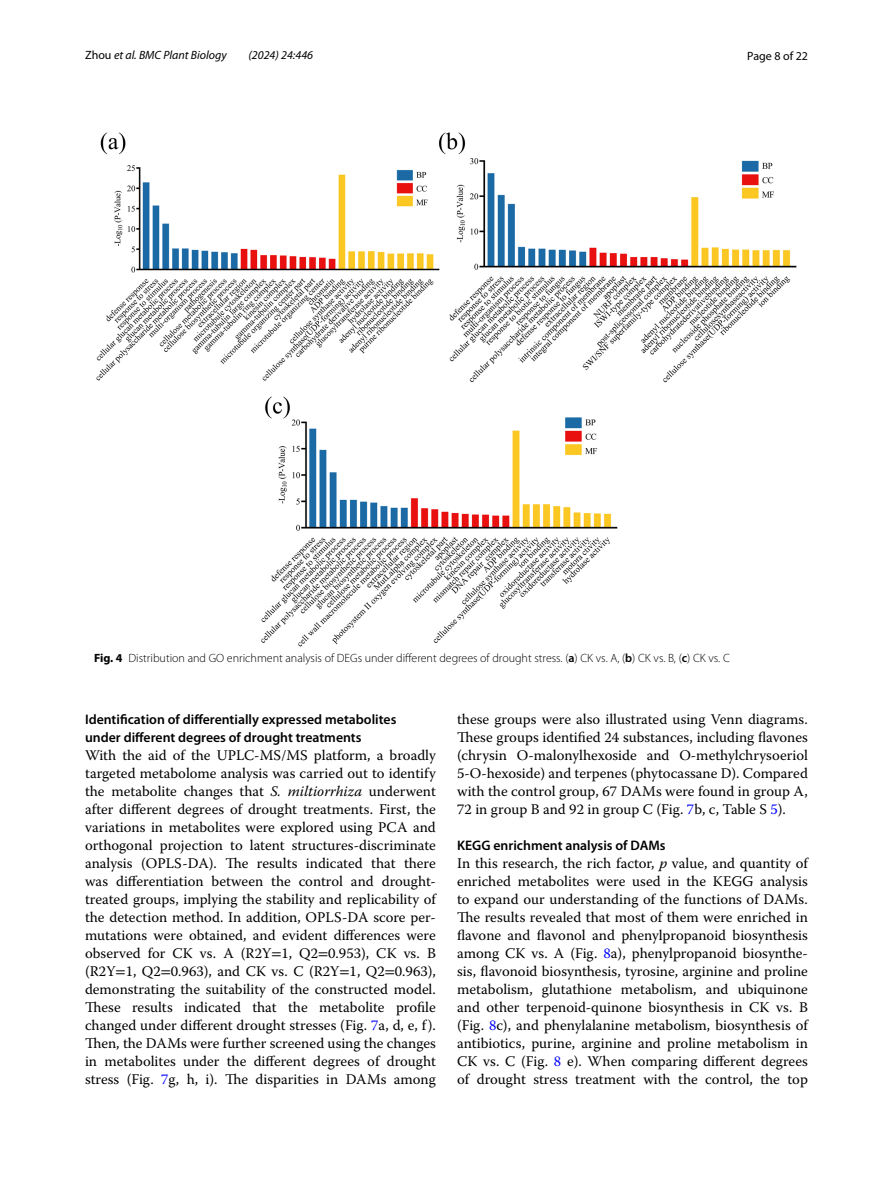
<style>
.page{position:relative;width:893px;height:1187px;background:#fff}
.page>*{position:absolute;margin:0;border:0;box-sizing:border-box;transform-origin:0 0}
.t1{font:14.7px/18px "Warnock Pro";color:#000;text-align:justify}
.t2{font:600 13.8px/18px "Myriad Pro";color:#000}
.t3{font:300 12px "Myriad Pro";color:#000}
.t4{font:italic 12px "Myriad Pro";color:#000}
.t5{font:12px "Myriad Pro";color:#000}
.s1{font-style:normal}
.s2{font-weight:700}
.s3{font-weight:600}
.s4{font-style:italic}
.s5{font-family:"STIX"}
.s6{color:#00f}
</style>
<div class="page">
<img style="left:96px;top:133px;width:701px;height:513px">
<p class="t4" style="left:85px;top:48px;width:143px"><span class="s1">Zhou</span> et al. BMC Plant Biology</p>
<p class="t4" style="left:248px;top:48px;width:66px">(2024) 24:446</p>
<p class="t5" style="left:747px;top:48px;width:62px">Page 8 of 22</p>
<p class="t3" style="left:94px;top:651px;width:637px"><span class="s2">Fig. 4</span> Distribution and GO enrichment analysis of DEGs under different degrees of drought stress. (<span class="s3">a</span>) CK vs. A, (<span class="s3">b</span>) CK vs. B, (<span class="s3">c</span>) CK vs. C</p>
<p class="t2" style="left:85px;top:709px;width:313px">Identification of differentially expressed metabolites under different degrees of drought treatments</p>
<p class="t1" style="left:85px;top:745px;width:352px">With the aid of the UPLC-MS/MS platform, a broadly targeted metabolome analysis was carried out to identify the metabolite changes that <span class="s4">S. miltiorrhiza</span> underwent after different degrees of drought treatments. First, the variations in metabolites were explored using PCA and orthogonal projection to latent structures-discriminate analysis (OPLS-DA). The results indicated that there was differentiation between the control and drought&shy;treated groups, implying the stability and replicability of the detection method. In addition, OPLS-DA score per&shy;mutations were obtained, and evident differences were observed for CK vs. A (R2Y<span class="s5">=</span>1, Q2<span class="s5">=</span>0.953), CK vs. B (R2Y<span class="s5">=</span>1, Q2<span class="s5">=</span>0.963), and CK vs. C (R2Y<span class="s5">=</span>1, Q2<span class="s5">=</span>0.963), demonstrating the suitability of the constructed model.<br>These results indicated that the metabolite profile changed under different drought stresses (Fig. <span class="s6">7</span>a, d, e, f).<br>Then, the DAMs were further screened using the changes in metabolites under the different degrees of drought stress (Fig. <span class="s6">7</span>g, h, i). The disparities in DAMs among</p>
<p class="t1" style="left:457px;top:710px;width:352px">these groups were also illustrated using Venn diagrams.<br>These groups identified 24 substances, including flavones (chrysin O-malonylhexoside and O-methylchrysoeriol 5-O-hexoside) and terpenes (phytocassane D). Compared with the control group, 67 DAMs were found in group A, 72 in group B and 92 in group C (Fig. <span class="s6">7</span>b, c, Table S <span class="s6">5</span>).</p>
<p class="t2" style="left:457px;top:836px;width:210px">KEGG enrichment analysis of DAMs</p>
<p class="t1" style="left:457px;top:854px;width:352px">In this research, the rich factor, <span class="s4">p</span> value, and quantity of enriched metabolites were used in the KEGG analysis to expand our understanding of the functions of DAMs.<br>The results revealed that most of them were enriched in flavone and flavonol and phenylpropanoid biosynthesis among CK vs. A (Fig. <span class="s6">8</span>a), phenylpropanoid biosynthe&shy;sis, flavonoid biosynthesis, tyrosine, arginine and proline metabolism, glutathione metabolism, and ubiquinone and other terpenoid-quinone biosynthesis in CK vs. B (Fig. <span class="s6">8</span>c), and phenylalanine metabolism, biosynthesis of antibiotics, purine, arginine and proline metabolism in CK vs. C (Fig. <span class="s6">8</span> e). When comparing different degrees of drought stress treatment with the control, the top</p>
</div>
